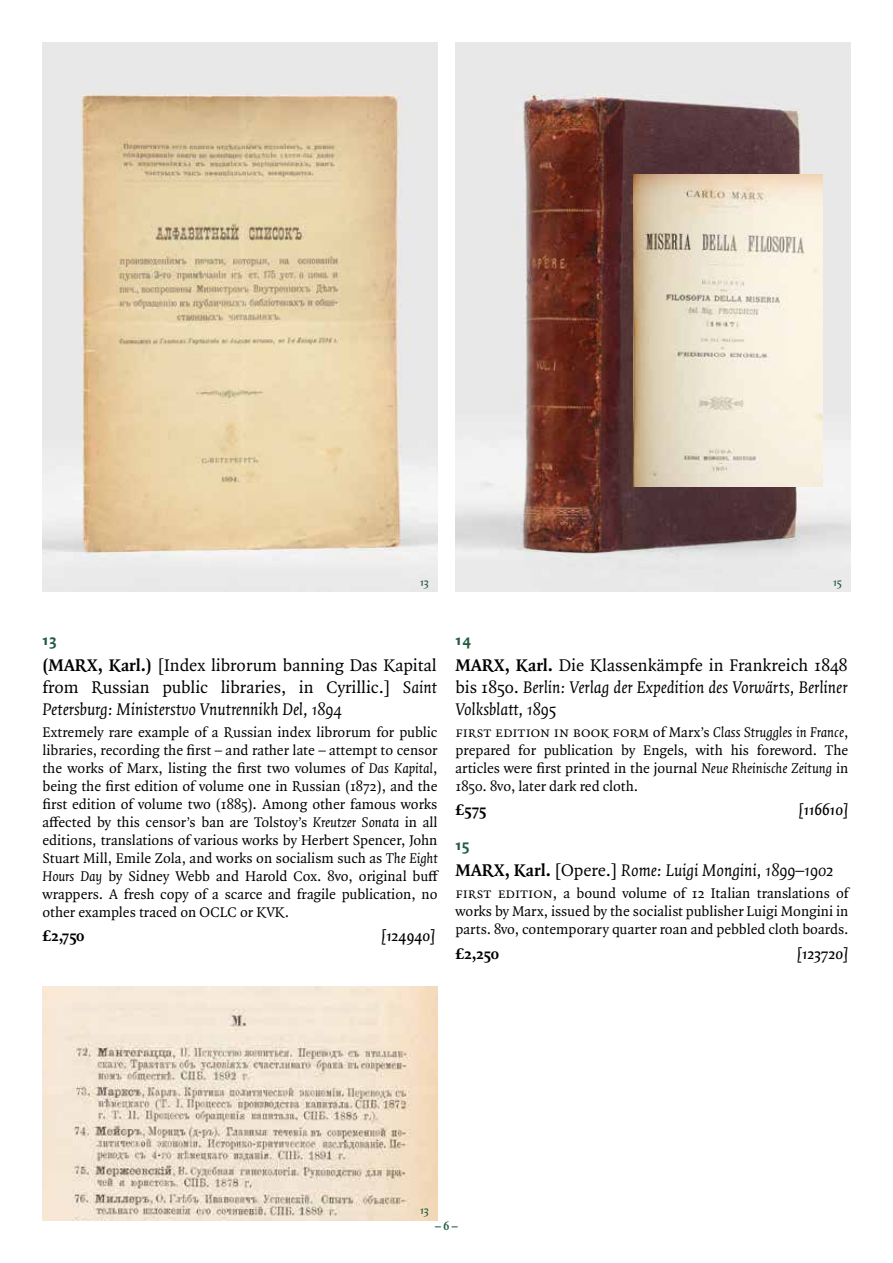
<style>
.page{position:relative;width:893px;height:1263px;background:#fff}
.page>*{position:absolute;margin:0;border:0;box-sizing:border-box;transform-origin:0 0}
.t1{font:italic 18px/21.6px "Quadraat Pro";color:#000;text-align:justify}
.t2{font:18px/21.6px "Quadraat Pro";color:#000;text-align:justify}
.t3{font:italic 600 16.5px "Quadraat Pro";color:#000}
.t4{font:700 16.5px "Quadraat Pro";color:#000}
.t5{font:16.5px "Quadraat Sans OT Bld";color:#235b40}
.t6{font:15px/18px "Quadraat Pro";color:#000}
.t7{font:italic 600 12px "Quadraat Pro";color:#235b40}
.t8{font:700 12px "Quadraat Pro";color:#235b40}
.s1{font-weight:700}
.s2{font-style:italic}
.s3{font-weight:700;font-style:normal}
.s4{font-style:normal}
</style>
<div class="page">
<img style="left:43px;top:43px;width:394px;height:549px">
<img style="left:43px;top:987px;width:394px;height:233px">
<img style="left:455px;top:43px;width:395px;height:549px">
<img style="left:634px;top:174px;width:189px;height:313px">
<p class="t7" style="left:420px;top:573px;width:10px">13</p>
<p class="t7" style="left:833px;top:573px;width:10px">15</p>
<p class="t5" style="left:43px;top:628px;width:16px">13</p>
<p class="t2" style="left:43px;top:654px;width:396px"><span class="s1">(MARX, Karl.)</span> [Index librorum banning Das Kapital from Russian public libraries, in Cyrillic.] <span class="s2">Saint Petersburg: Ministerstvo Vnutrennikh Del, 1894</span></p>
<p class="t6" style="left:43px;top:723px;width:398px">Extremely rare example of a Russian index librorum for public libraries, recording the first – and rather late – attempt to censor the works of Marx, listing the first two volumes of <span class="s2">Das Kapital</span>, being the first edition of volume one in Russian (1872), and the first edition of volume two (1885). Among other famous works affected by this censor’s ban are Tolstoy’s <span class="s2">Kreutzer Sonata</span> in all editions, translations of various works by Herbert Spencer, John Stuart Mill, Emile Zola, and works on socialism such as <span class="s2">The Eight Hours Day</span> by Sidney Webb and Harold Cox. 8vo, original buff wrappers. A fresh copy of a scarce and fragile publication, no other examples traced on OCLC or KVK.</p>
<p class="t4" style="left:43px;top:925px;width:44px">£2,750</p>
<p class="t3" style="left:381px;top:925px;width:56px">[124940]</p>
<p class="t5" style="left:455px;top:628px;width:17px">14</p>
<p class="t1" style="left:455px;top:654px;width:394px"><span class="s3">MARX, Karl.</span> <span class="s4">Die Klassenkämpfe in Frankreich 1848 bis 1850.</span> Berlin: Verlag der Expedition des Vorwärts, Berliner Volksblatt, 1895</p>
<p class="t6" style="left:455px;top:723px;width:394px;text-align:justify">first edition in book form of Marx’s <span class="s2">Class Struggles in France</span>, prepared for publication by Engels, with his foreword. The articles were first printed in the journal <span class="s2">Neue Rheinische Zeitung</span> in 1850. 8vo, later dark red cloth.</p>
<p class="t4" style="left:455px;top:799px;width:33px">£575</p>
<p class="t3" style="left:799px;top:799px;width:51px">[116610]</p>
<p class="t5" style="left:455px;top:833px;width:15px">15</p>
<p class="t1" style="left:455px;top:859px;width:379px"><span class="s3">MARX, Karl.</span> <span class="s4">[Opere.]</span> Rome: Luigi Mongini, 1899–1902</p>
<p class="t6" style="left:455px;top:884px;width:396px">first edition, a bound volume of 12 Italian translations of works by Marx, issued by the socialist publisher Luigi Mongini in parts. 8vo, contemporary quarter roan and pebbled cloth boards.</p>
<p class="t4" style="left:455px;top:942px;width:45px">£2,250</p>
<p class="t3" style="left:797px;top:942px;width:53px">[123720]</p>
<p class="t7" style="left:420px;top:1202px;width:10px">13</p>
<p class="t8" style="left:435px;top:1217px;width:24px">– 6 –</p>
</div>
